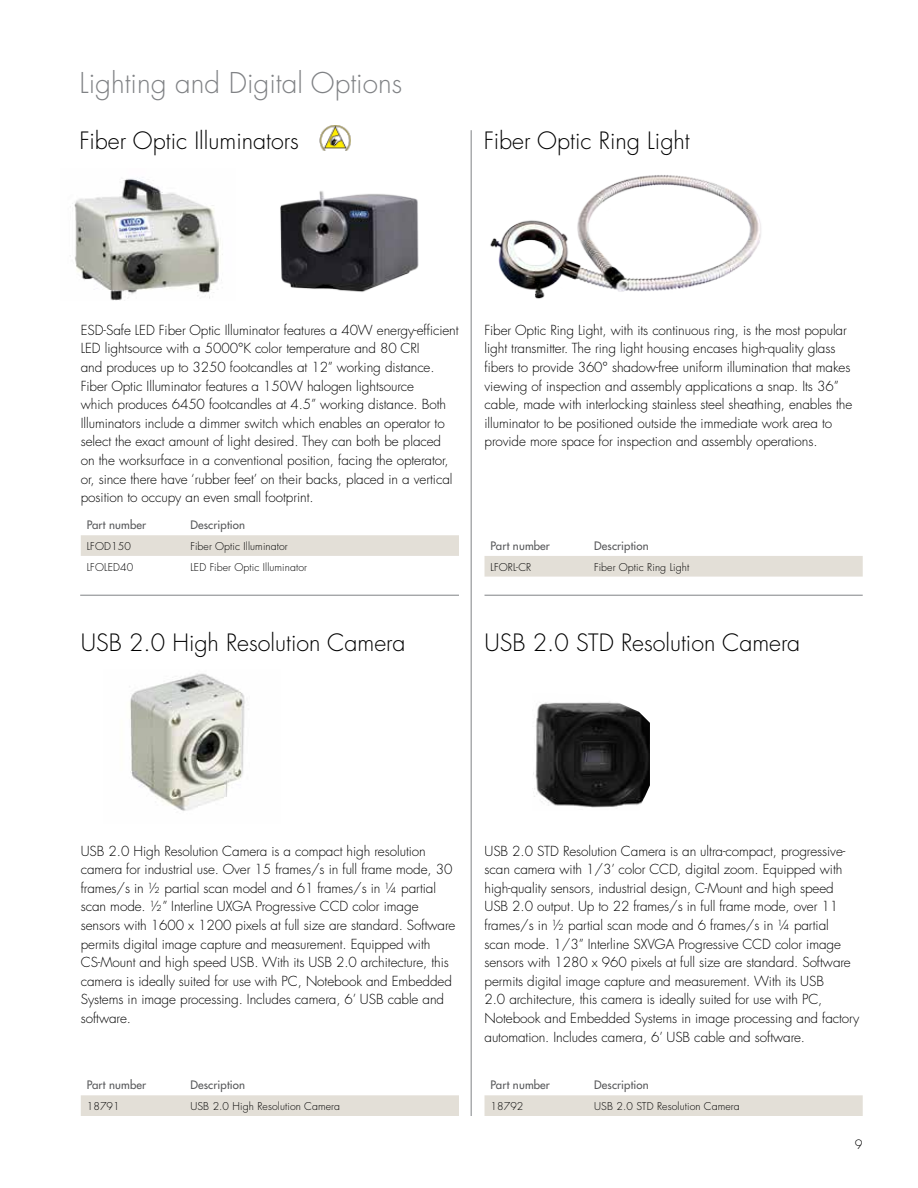
<style>
.page{position:relative;width:918px;height:1188px;background:#fff}
.page>*{position:absolute;margin:0;border:0;box-sizing:border-box;transform-origin:0 0}
.t1{font:300 27.9px "Futura LT Pro";color:#808285}
.t2{font:300 23.25px "Futura LT Pro";color:#000}
.t3{font:300 13.5px/18.6px "Futura LT Pro";letter-spacing:-.005em;color:#000}
.t4{font:300 12.6px "Futura LT Pro";color:#000}
.t5{font:500 11.4px "Futura LT Pro";letter-spacing:.01em;color:#58595b}
.t6{font:300 10.5px "Futura LT Pro";letter-spacing:.01em;color:#000}
</style>
<div class="page">
<img style="left:72px;top:178px;width:151px;height:123px">
<img style="left:280px;top:191px;width:139px;height:101px">
<img style="left:130px;top:673px;width:115px;height:138px">
<img style="left:533px;top:701px;width:117px;height:107px">
<img style="left:490px;top:175px;width:271px;height:124px">
<hr style="left:471px;top:130px;width:1px;height:986px;background:#808285">
<hr style="left:80px;top:595px;width:379px;height:1px;background:#808285">
<hr style="left:485px;top:595px;width:378px;height:1px;background:#808285">
<div style="left:485px;top:1095px;width:378px;height:21px;background:#e3dfd7"></div>
<div style="left:81px;top:1095px;width:378px;height:21px;background:#e3dfd7"></div>
<div style="left:485px;top:556px;width:378px;height:21px;background:#e3dfd7"></div>
<div style="left:81px;top:535px;width:378px;height:21px;background:#e3dfd7"></div>
<img style="left:319px;top:125px;width:32px;height:26px">
<h1 class="t1" style="left:80px;top:65px;width:324px">Lighting and Digital Options</h1>
<h2 class="t2" style="left:80px;top:125px;width:221px">Fiber Optic Illuminators</h2>
<h2 class="t2" style="left:484px;top:125px;width:207px">Fiber Optic Ring Light</h2>
<p class="t3" style="left:81px;top:321px;width:379px">ESD-Safe LED Fiber Optic Illuminator features a 40W energy-efficient LED lightsource with a 5000°K color temperature and 80 CRI<br>and produces up to 3250 footcandles at 12” working distance.<br>Fiber Optic Illuminator features a 150W halogen lightsource<br>which produces 6450 footcandles at 4.5” working distance. Both Illuminators include a dimmer switch which enables an operator to select the exact amount of light desired. They can both be placed<br>on the worksurface in a conventional position, facing the opterator, or, since there have ‘rubber feet’ on their backs, placed in a vertical position to occupy an even small footprint.</p>
<p class="t5" style="left:87px;top:517px;width:61px">Part number</p>
<p class="t5" style="left:190px;top:517px;width:56px">Description</p>
<p class="t6" style="left:87px;top:539px;width:46px">LFOD150</p>
<p class="t6" style="left:190px;top:539px;width:99px">Fiber Optic Illuminator</p>
<p class="t6" style="left:87px;top:560px;width:48px">LFOLED40</p>
<p class="t6" style="left:190px;top:560px;width:118px">LED Fiber Optic Illuminator</p>
<p class="t3" style="left:485px;top:321px;width:369px">Fiber Optic Ring Light, with its continuous ring, is the most popular light transmitter. The ring light housing encases high-quality glass fibers to provide 360° shadow-free uniform illumination that makes viewing of inspection and assembly applications a snap. Its 36” cable, made with interlocking stainless steel sheathing, enables the illuminator to be positioned outside the immediate work area to provide more space for inspection and assembly operations.</p>
<p class="t5" style="left:491px;top:537px;width:61px">Part number</p>
<p class="t5" style="left:594px;top:537px;width:56px">Description</p>
<p class="t6" style="left:491px;top:560px;width:42px">LFORL-CR</p>
<p class="t6" style="left:594px;top:560px;width:97px">Fiber Optic Ring Light</p>
<h2 class="t2" style="left:81px;top:627px;width:326px">USB 2.0 High Resolution Camera</h2>
<h2 class="t2" style="left:485px;top:627px;width:317px">USB 2.0 STD Resolution Camera</h2>
<p class="t3" style="left:81px;top:841px;width:376px">USB 2.0 High Resolution Camera is a compact high resolution camera for industrial use. Over 15 frames/s in full frame mode, 30 frames/s in ½ partial scan model and 61 frames/s in ¼ partial scan mode. ½” Interline UXGA Progressive CCD color image sensors with 1600 x 1200 pixels at full size are standard. Software permits digital image capture and measurement. Equipped with CS-Mount and high speed USB. With its USB 2.0 architecture, this camera is ideally suited for use with PC, Notebook and Embedded Systems in image processing. Includes camera, 6’ USB cable and software.</p>
<p class="t3" style="left:485px;top:842px;width:376px">USB 2.0 STD Resolution Camera is an ultra-compact, progressive&shy;scan camera with 1/3’ color CCD, digital zoom. Equipped with high-quality sensors, industrial design, C-Mount and high speed USB 2.0 output. Up to 22 frames/s in full frame mode, over 11 frames/s in ½ partial scan mode and 6 frames/s in ¼ partial<br>scan mode. 1/3” Interline SXVGA Progressive CCD color image sensors with 1280 x 960 pixels at full size are standard. Software permits digital image capture and measurement. With its USB<br>2.0 architecture, this camera is ideally suited for use with PC, Notebook and Embedded Systems in image processing and factory automation. Includes camera, 6’ USB cable and software.</p>
<p class="t5" style="left:87px;top:1077px;width:61px">Part number</p>
<p class="t5" style="left:190px;top:1077px;width:56px">Description</p>
<p class="t6" style="left:87px;top:1099px;width:34px">18791</p>
<p class="t6" style="left:190px;top:1099px;width:151px">USB 2.0 High Resolution Camera</p>
<p class="t5" style="left:491px;top:1077px;width:61px">Part number</p>
<p class="t5" style="left:594px;top:1077px;width:56px">Description</p>
<p class="t6" style="left:491px;top:1099px;width:34px">18792</p>
<p class="t6" style="left:594px;top:1099px;width:147px">USB 2.0 STD Resolution Camera</p>
<p class="t4" style="left:855px;top:1136px;width:9px">9</p>
</div>
